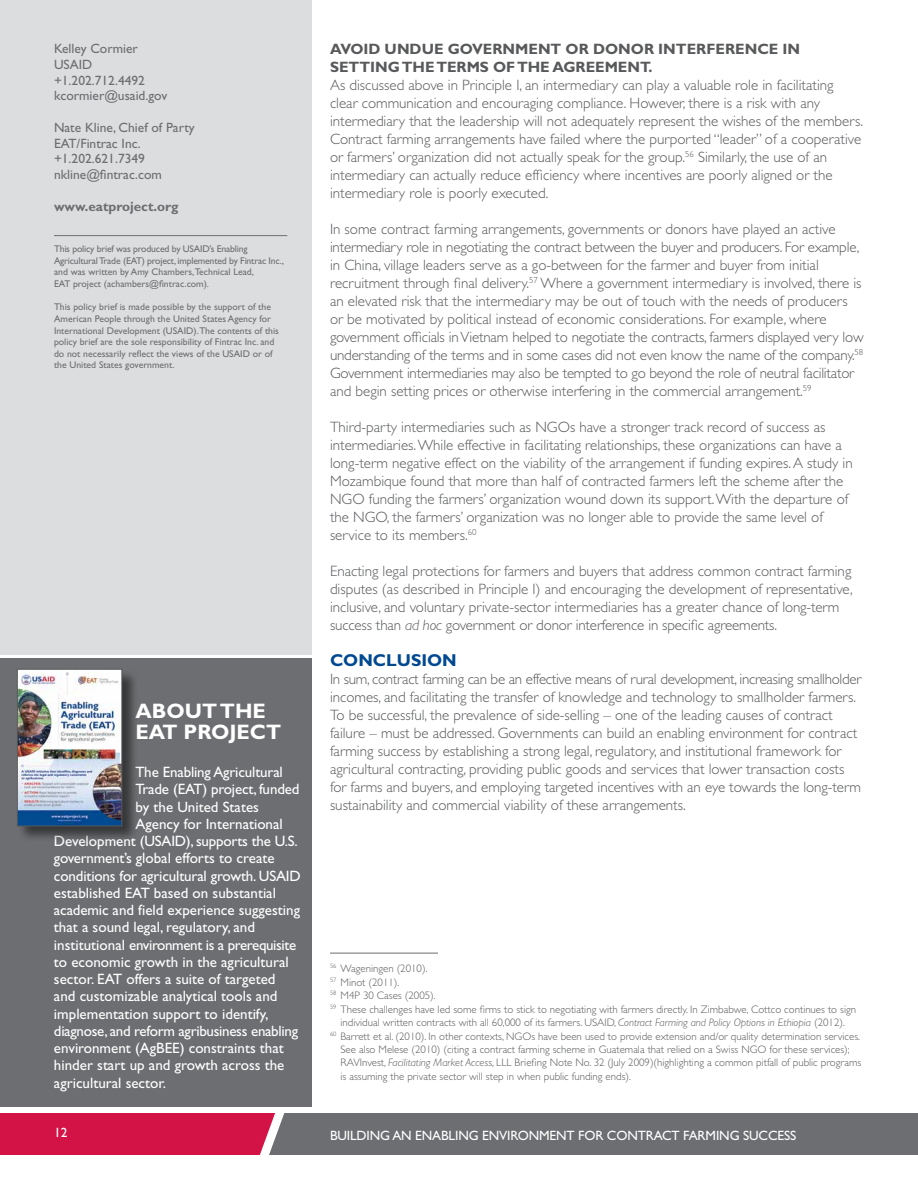
<style>
.page{position:relative;width:918px;height:1188px;background:#fff}
.page>*{position:absolute;margin:0;border:0;box-sizing:border-box;transform-origin:0 0}
.t1{font:700 21px/21px "Gill Sans Std";color:#fff}
.t2{font:700 17.25px "Gill Sans Std";color:#004990}
.t3{font:300 15px/18px "Gill Sans Std";color:#58595b}
.t4{font:15px "Gill Sans Std";color:#fff}
.t5{font:700 15px/18px "Gill Sans Std";color:#58595b}
.t6{font:15px "Gill Sans Std";letter-spacing:-.025em;color:#fff}
.t7{font:15px "Gill Sans Std";letter-spacing:-.02em;color:#fff}
.t8{font:13.5px/15.8px "Gill Sans Std";color:#6d6e71}
.t9{font:13.5px "Gill Sans Std";letter-spacing:-.01em;color:#fff}
.t10{font:700 13.5px "Gill Sans Std";color:#6d6e71}
.t11{font:300 10.8px "Gill Sans Std";color:#58595b}
.t12{font:9.75px/11.6px "Gill Sans Std";color:#6d6e71}
.t13{font:9.75px/11.6px "Gill Sans Std";letter-spacing:-.02em;color:#6d6e71}
.s1{font-style:italic}
</style>
<div class="page">
<svg style="left:0;top:1113px;width:918px;height:42px;background:#8c5465"></svg>
<hr style="left:330px;top:953px;width:108px;height:1px;background:#6d6e71">
<div style="left:0;top:0;width:312px;height:654px;background:#dcddde"></div>
<div style="left:0;top:658px;width:312px;height:449px;background:#6d6e71"></div>
<hr style="left:54px;top:235px;width:233px;height:1px;background:#6d6e71">
<div style="left:18px;top:670px;width:121px;height:172px;background:#000;opacity:.5"></div>
<img style="left:19px;top:671px;width:101px;height:153px">
<div style="left:17px;top:669px;width:105px;height:157px;border:1px solid #58595b"></div>
<p class="t8" style="left:54px;top:41px;width:115px">Kelley Cormier<br>USAID +1.202.712.4492 kcormier@usaid.gov</p>
<p class="t8" style="left:54px;top:119px;width:142px">Nate Kline, Chief of Party<br>EAT/Fintrac Inc. +1.202.621.7349 nkline@fintrac.com</p>
<p class="t10" style="left:54px;top:198px;width:126px">www.eatproject.org</p>
<p class="t13" style="left:54px;top:243px;width:231px">This policy brief was produced by USAID’s Enabling Agricultural Trade (EAT) project, implemented by Fintrac Inc., and was written by Amy Chambers,Technical Lead,<br>EAT project (achambers@fintrac.com).</p>
<p class="t12" style="left:54px;top:301px;width:227px">This policy brief is made possible by the support of the American People through the United States Agency for International Development (USAID).The contents of this policy brief are the sole responsibility of Fintrac Inc. and do not necessarily reflect the views of the USAID or of the United States government.</p>
<h1 class="t1" style="left:135px;top:700px;width:147px">ABOUT THE<br>EAT PROJECT</h1>
<p class="t4" style="left:135px;top:763px;width:149px">The Enabling Agricultural</p>
<p class="t4" style="left:135px;top:781px;width:166px">Trade (EAT) project, funded</p>
<p class="t4" style="left:135px;top:798px;width:125px">by the United States</p>
<p class="t4" style="left:135px;top:815px;width:149px">Agency for International</p>
<p class="t4" style="left:54px;top:832px;width:245px">Development (USAID), supports the U.S.</p>
<p class="t4" style="left:54px;top:850px;width:222px">government’s global efforts to create</p>
<p class="t4" style="left:54px;top:867px;width:248px">conditions for agricultural growth. USAID</p>
<p class="t4" style="left:54px;top:884px;width:223px">established EAT based on substantial</p>
<p class="t4" style="left:54px;top:901px;width:248px">academic and field experience suggesting</p>
<p class="t4" style="left:54px;top:919px;width:202px">that a sound legal, regulatory, and</p>
<p class="t6" style="left:54px;top:936px;width:244px">institutional environment is a prerequisite</p>
<p class="t4" style="left:54px;top:953px;width:236px">to economic growth in the agricultural</p>
<p class="t4" style="left:54px;top:970px;width:223px">sector. EAT offers a suite of targeted</p>
<p class="t4" style="left:54px;top:988px;width:225px">and customizable analytical tools and</p>
<p class="t4" style="left:54px;top:1005px;width:216px">implementation support to identify,</p>
<p class="t7" style="left:54px;top:1022px;width:246px">diagnose, and reform agribusiness enabling</p>
<p class="t4" style="left:54px;top:1039px;width:231px">environment (AgBEE) constraints that</p>
<p class="t4" style="left:54px;top:1057px;width:232px">hinder start up and growth across the</p>
<p class="t4" style="left:54px;top:1074px;width:114px">agricultural sector.</p>
<p class="t5" style="left:330px;top:40px;width:472px">AVOID UNDUE GOVERNMENT OR DONOR INTERFERENCE IN<br>SETTING THE TERMS OF THE AGREEMENT.</p>
<p class="t3" style="left:330px;top:76px;width:534px">As discussed above in Principle I, an intermediary can play a valuable role in facilitating clear communication and encouraging compliance. However, there is a risk with any intermediary that the leadership will not adequately represent the wishes of the members.<br>Contract farming arrangements have failed where the purported “leader” of a cooperative or farmers’ organization did not actually speak for the group.<sup>56</sup> Similarly, the use of an intermediary can actually reduce efficiency where incentives are poorly aligned or the intermediary role is poorly executed.</p>
<p class="t3" style="left:330px;top:220px;width:535px">In some contract farming arrangements, governments or donors have played an active intermediary role in negotiating the contract between the buyer and producers. For example, in China, village leaders serve as a go-between for the farmer and buyer from initial recruitment through final delivery.<sup>57</sup> Where a government intermediary is involved, there is an elevated risk that the intermediary may be out of touch with the needs of producers or be motivated by political instead of economic considerations. For example, where government officials in Vietnam helped to negotiate the contracts, farmers displayed very low understanding of the terms and in some cases did not even know the name of the company.<sup>58<br></sup>Government intermediaries may also be tempted to go beyond the role of neutral facilitator and begin setting prices or otherwise interfering in the commercial arrangement.<sup>59</sup></p>
<p class="t3" style="left:330px;top:418px;width:524px">Third-party intermediaries such as NGOs have a stronger track record of success as intermediaries. While effective in facilitating relationships, these organizations can have a long-term negative effect on the viability of the arrangement if funding expires. A study in Mozambique found that more than half of contracted farmers left the scheme after the NGO funding the farmers’ organization wound down its support. With the departure of the NGO, the farmers’ organization was no longer able to provide the same level of service to its members.<sup>60</sup></p>
<p class="t3" style="left:330px;top:562px;width:524px">Enacting legal protections for farmers and buyers that address common contract farming disputes (as described in Principle I) and encouraging the development of representative, inclusive, and voluntary private-sector intermediaries has a greater chance of long-term success than <span class="s1">ad hoc</span> government or donor interference in specific agreements.</p>
<p class="t2" style="left:330px;top:650px;width:128px">CONCLUSION</p>
<p class="t3" style="left:330px;top:670px;width:533px">In sum, contract farming can be an effective means of rural development, increasing smallholder incomes, and facilitating the transfer of knowledge and technology to smallholder farmers.<br>To be successful, the prevalence of side-selling – one of the leading causes of contract failure – must be addressed. Governments can build an enabling environment for contract farming success by establishing a strong legal, regulatory, and institutional framework for agricultural contracting, providing public goods and services that lower transaction costs for farms and buyers, and employing targeted incentives with an eye towards the long-term sustainability and commercial viability of these arrangements.</p>
<p class="t11" style="left:330px;top:962px;width:99px"><sup>56</sup> Wageningen (2010).</p>
<p class="t11" style="left:330px;top:976px;width:71px"><sup>57</sup> Minot (2011).</p>
<p class="t11" style="left:330px;top:989px;width:107px"><sup>58</sup> M4P 30 Cases (2005).</p>
<p class="t11" style="left:330px;top:1003px;width:528px"><sup>59</sup> These challenges have led some firms to stick to negotiating with farmers directly. In Zimbabwe, Cottco continues to sign</p>
<p class="t11" style="left:341px;top:1016px;width:506px">individual written contracts with all 60,000 of its farmers. USAID, <span class="s1">Contract Farming and Policy Options in Ethiopia</span> (2012).</p>
<p class="t11" style="left:330px;top:1030px;width:532px"><sup>60</sup> Barrett et al. (2010). In other contexts, NGOs have been used to provide extension and/or quality determination services.</p>
<p class="t11" style="left:341px;top:1043px;width:511px">See also Melese (2010) (citing a contract farming scheme in Guatemala that relied on a Swiss NGO for these services);</p>
<p class="t11" style="left:341px;top:1057px;width:522px">RAVInvest, <span class="s1">Facilitating Market Access</span>, LLL Briefing Note No. 32 (July 2009)(highlighting a common pitfall of public programs</p>
<p class="t11" style="left:341px;top:1070px;width:292px">is assuming the private sector will step in when public funding ends).</p>
<p class="t9" style="left:54px;top:1125px;width:15px">12</p>
<p class="t9" style="left:330px;top:1128px;width:468px">BUILDING AN ENABLING ENVIRONMENT FOR CONTRACT FARMING SUCCESS</p>
</div>
